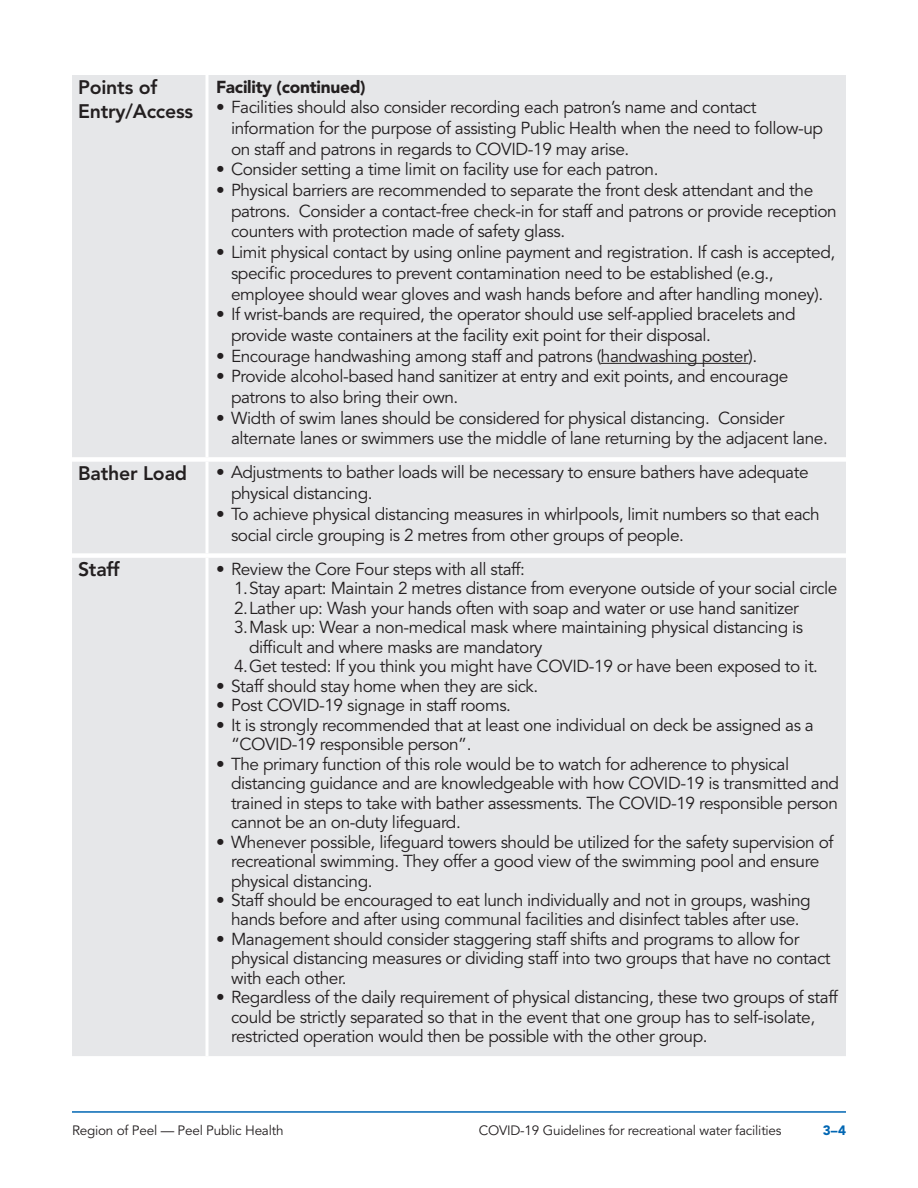
<style>
.page{position:relative;width:918px;height:1188px;background:#fff}
.page>*{position:absolute;margin:0;border:0;box-sizing:border-box;transform-origin:0 0}
.t1{font:800 19.5px/24px "Avenir LT Std";letter-spacing:-.01em;color:#231f20}
.t2{font:17.25px/20.7px "Avenir LT Std";letter-spacing:-.025em;color:#231f20}
.t3{font:900 17.25px "Avenir LT Std";letter-spacing:-.015em;color:#231f20}
.t4{font:13.5px "Avenir LT Std";letter-spacing:-.015em;color:#231f20}
.t5{font:900 13.5px "Avenir LT Std";color:#0166b3}
</style>
<div class="page">
<div style="left:72px;top:75px;width:774px;height:981px;background:#e6e7e9"></div>
<hr style="left:206px;top:75px;width:2px;height:382px;background:#fff">
<hr style="left:206px;top:462px;width:2px;height:91px;background:#fff">
<hr style="left:206px;top:558px;width:2px;height:498px;background:#fff">
<div style="left:72px;top:457px;width:135px;height:5px;background:#fff"></div>
<div style="left:72px;top:553px;width:135px;height:5px;background:#fff"></div>
<div style="left:207px;top:457px;width:639px;height:5px;background:#fff"></div>
<div style="left:207px;top:553px;width:639px;height:5px;background:#fff"></div>
<hr style="left:601px;top:363px;width:147px;height:1px;background:#231f20">
<hr style="left:72px;top:1111px;width:774px;height:2px;background:#0166b3">
<p class="t1" style="left:78px;top:76px;width:117px">Points of<br>Entry/Access</p>
<p class="t3" style="left:216px;top:76px;width:151px">Facility (continued)</p>
<p class="t2" style="left:231px;top:97px;width:594px;text-indent:-15px">• Facilities should also consider recording each patron’s name and contact information for the purpose of assisting Public Health when the need to follow-up on staff and patrons in regards to COVID-19 may arise.</p>
<p class="t2" style="left:216px;top:160px;width:444px">• Consider setting a time limit on facility use for each patron.</p>
<p class="t2" style="left:231px;top:180px;width:607px;text-indent:-15px">• Physical barriers are recommended to separate the front desk attendant and the patrons. Consider a contact-free check-in for staff and patrons or provide reception counters with protection made of safety glass.</p>
<p class="t2" style="left:231px;top:242px;width:606px;text-indent:-15px">• Limit physical contact by using online payment and registration. If cash is accepted, specific procedures to prevent contamination need to be established (e.g., employee should wear gloves and wash hands before and after handling money).</p>
<p class="t2" style="left:231px;top:304px;width:566px;text-indent:-15px">• If wrist-bands are required, the operator should use self-applied bracelets and provide waste containers at the facility exit point for their disposal.</p>
<p class="t2" style="left:216px;top:346px;width:543px">• Encourage handwashing among staff and patrons (handwashing poster).</p>
<p class="t2" style="left:231px;top:367px;width:559px;text-indent:-15px">• Provide alcohol-based hand sanitizer at entry and exit points, and encourage patrons to also bring their own.</p>
<p class="t2" style="left:231px;top:408px;width:598px;text-indent:-15px">• Width of swim lanes should be considered for physical distancing. Consider alternate lanes or swimmers use the middle of lane returning by the adjacent lane.</p>
<p class="t1" style="left:78px;top:461px;width:111px">Bather Load</p>
<p class="t2" style="left:231px;top:463px;width:579px;text-indent:-15px">• Adjustments to bather loads will be necessary to ensure bathers have adequate physical distancing.</p>
<p class="t2" style="left:231px;top:504px;width:590px;text-indent:-15px">• To achieve physical distancing measures in whirlpools, limit numbers so that each social circle grouping is 2 metres from other groups of people.</p>
<p class="t1" style="left:78px;top:558px;width:43px">Staff</p>
<p class="t2" style="left:216px;top:559px;width:311px">• Review the Core Four steps with all staff:</p>
<p class="t2" style="left:234px;top:578px;width:605px">1.Stay apart: Maintain 2 metres distance from everyone outside of your social circle</p>
<p class="t2" style="left:234px;top:598px;width:566px">2.Lather up: Wash your hands often with soap and water or use hand sanitizer</p>
<p class="t2" style="left:234px;top:617px;width:571px">3.Mask up: Wear a non-medical mask where maintaining physical distancing is</p>
<p class="t2" style="left:249px;top:637px;width:295px">difficult and where masks are mandatory</p>
<p class="t2" style="left:234px;top:656px;width:586px">4.Get tested: If you think you might have COVID-19 or have been exposed to it.</p>
<p class="t2" style="left:216px;top:676px;width:324px">• Staff should stay home when they are sick.</p>
<p class="t2" style="left:216px;top:695px;width:297px">• Post COVID-19 signage in staff rooms.</p>
<p class="t2" style="left:231px;top:715px;width:584px;line-height:19.5px;text-indent:-15px">• It is strongly recommended that at least one individual on deck be assigned as a “COVID-19 responsible person”.</p>
<p class="t2" style="left:231px;top:754px;width:610px;line-height:19.5px;text-indent:-15px">• The primary function of this role would be to watch for adherence to physical distancing guidance and are knowledgeable with how COVID-19 is transmitted and trained in steps to take with bather assessments. The COVID-19 responsible person cannot be an on-duty lifeguard.</p>
<p class="t2" style="left:231px;top:832px;width:604px;line-height:19.5px;text-indent:-15px">• Whenever possible, lifeguard towers should be utilized for the safety supervision of recreational swimming. They offer a good view of the swimming pool and ensure physical distancing.</p>
<p class="t2" style="left:216px;top:891px;width:596px;line-height:19.5px;text-align:center">• Staff should be encouraged to eat lunch individually and not in groups, washing hands before and after using communal facilities and disinfect tables after use.</p>
<p class="t2" style="left:231px;top:930px;width:601px;line-height:19.5px;text-indent:-15px">• Management should consider staggering staff shifts and programs to allow for physical distancing measures or dividing staff into two groups that have no contact with each other.</p>
<p class="t2" style="left:231px;top:988px;width:608px;line-height:19.5px;text-indent:-15px">• Regardless of the daily requirement of physical distancing, these two groups of staff could be strictly separated so that in the event that one group has to self-isolate, restricted operation would then be possible with the other group.</p>
<p class="t4" style="left:72px;top:1123px;width:213px">Region of Peel — Peel Public Health</p>
<p class="t4" style="left:479px;top:1123px;width:304px">COVID-19 Guidelines for recreational water facilities</p>
<p class="t5" style="left:823px;top:1122px;width:25px">3–4</p>
</div>
